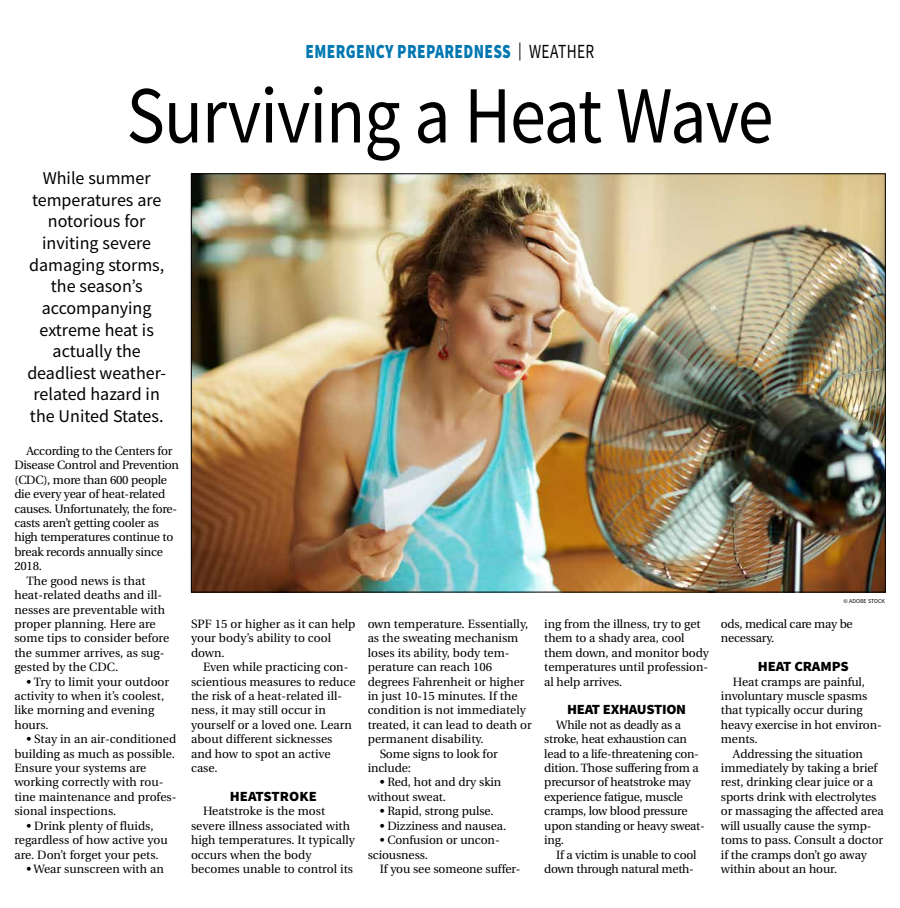
<style>
.page{position:relative;width:900px;height:908px;background:#fff}
.page>*{position:absolute;margin:0;border:0;box-sizing:border-box;transform-origin:0 0}
.t1{font:81px "Source Sans Pro";letter-spacing:-.015em;color:#000;scale:.89 1}
.t2{font:900 20px "Source Sans Pro";letter-spacing:.025em;color:#0077b1;scale:.77 1}
.t3{font:18px/21.6px "Source Sans Pro";color:#000;text-align:center}
.t4{font:900 14px "Source Sans Pro";letter-spacing:-.02em;color:#000;scale:1.05 1}
.t5{font:900 14px "Source Sans Pro";color:#000;scale:1.05 1}
.t6{font:12px/14.4px "Utopia";letter-spacing:-.005em;color:#000}
.t7{font:6px "Source Sans Pro";color:#000}
.s1{font-weight:400;font-size:18px;color:#000}
.s2{font-weight:400;color:#000}
</style>
<div class="page">
<img style="left:193px;top:175px;width:691px;height:415px">
<h2 class="t2" style="left:306px;top:38px;width:377px">EMERGENCY PREPAREDNESS <span class="s1">|</span> <span class="s2">WEATHER</span></h2>
<h1 class="t1" style="left:127px;top:64px;width:728px">Surviving a Heat Wave</h1>
<h3 class="t3" style="left:27px;top:167px;width:140px">While summer temperatures are notorious for inviting severe damaging storms, the season’s accompanying extreme heat is actually the deadliest weather&shy;related hazard in the United States.</h3>
<p class="t6" style="left:26px;top:444px;width:148px">According to the Centers for</p>
<p class="t6" style="left:14px;top:458px;width:166px">Disease Control and Prevention</p>
<p class="t6" style="left:14px;top:472px;width:154px">(CDC), more than 600 people</p>
<p class="t6" style="left:14px;top:487px;width:152px">die every year of heat-related</p>
<p class="t6" style="left:14px;top:501px;width:164px">causes. Unfortunately, the fore-</p>
<p class="t6" style="left:14px;top:516px;width:146px">casts aren’t getting cooler as</p>
<p class="t6" style="left:14px;top:530px;width:160px">high temperatures continue to</p>
<p class="t6" style="left:14px;top:544px;width:150px">break records annually since</p>
<p class="t6" style="left:14px;top:559px;width:29px">2018.</p>
<p class="t6" style="left:26px;top:573px;width:121px">The good news is that</p>
<p class="t6" style="left:14px;top:588px;width:149px">heat-related deaths and ill-</p>
<p class="t6" style="left:14px;top:602px;width:152px">nesses are preventable with</p>
<p class="t6" style="left:14px;top:616px;width:143px">proper planning. Here are</p>
<p class="t6" style="left:14px;top:631px;width:156px">some tips to consider before</p>
<p class="t6" style="left:14px;top:645px;width:152px">the summer arrives, as sug-</p>
<p class="t6" style="left:14px;top:660px;width:105px">gested by the CDC.</p>
<p class="t6" style="left:14px;top:674px;width:156px;text-indent:12px">• Try to limit your outdoor activity to when it’s coolest, like morning and evening hours.</p>
<p class="t6" style="left:14px;top:732px;width:164px;text-indent:12px">• Stay in an air-conditioned building as much as possible.<br>Ensure your systems are working correctly with rou&shy;tine maintenance and profes&shy;sional inspections.</p>
<p class="t6" style="left:14px;top:818px;width:155px;text-indent:12px">• Drink plenty of fluids, regardless of how active you are. Don’t forget your pets.</p>
<p class="t6" style="left:26px;top:861px;width:139px">• Wear sunscreen with an</p>
<p class="t6" style="left:191px;top:616px;width:166px">SPF 15 or higher as it can help your body’s ability to cool down.</p>
<p class="t6" style="left:191px;top:660px;width:166px;text-indent:12px">Even while practicing con&shy;scientious measures to reduce the risk of a heat-related ill&shy;ness, it may still occur in yourself or a loved one. Learn about different sicknesses and how to spot an active case.</p>
<p class="t5" style="left:230px;top:786px;width:84px">HEATSTROKE</p>
<p class="t6" style="left:191px;top:804px;width:165px;text-indent:12px">Heatstroke is the most severe illness associated with high temperatures. It typically occurs when the body becomes unable to control its</p>
<p class="t6" style="left:368px;top:616px;width:162px">own temperature. Essentially,</p>
<p class="t6" style="left:368px;top:631px;width:152px">as the sweating mechanism</p>
<p class="t6" style="left:368px;top:645px;width:143px">loses its ability, body tem-</p>
<p class="t6" style="left:368px;top:660px;width:126px">perature can reach 106</p>
<p class="t6" style="left:368px;top:674px;width:158px">degrees Fahrenheit or higher</p>
<p class="t6" style="left:368px;top:688px;width:151px">in just 10-15 minutes. If the</p>
<p class="t6" style="left:368px;top:703px;width:160px">condition is not immediately</p>
<p class="t6" style="left:368px;top:717px;width:166px">treated, it can lead to death or</p>
<p class="t6" style="left:368px;top:732px;width:118px">permanent disability.</p>
<p class="t6" style="left:380px;top:746px;width:120px">Some signs to look for</p>
<p class="t6" style="left:368px;top:760px;width:45px">include:</p>
<p class="t6" style="left:368px;top:775px;width:135px;text-indent:12px">• Red, hot and dry skin without sweat.</p>
<p class="t6" style="left:380px;top:804px;width:115px">• Rapid, strong pulse.</p>
<p class="t6" style="left:380px;top:818px;width:128px">• Dizziness and nausea.</p>
<p class="t6" style="left:368px;top:832px;width:134px;text-indent:12px">• Confusion or uncon&shy;sciousness.</p>
<p class="t6" style="left:380px;top:861px;width:142px">If you see someone suffer-</p>
<p class="t6" style="left:544px;top:616px;width:166px">ing from the illness, try to get them to a shady area, cool them down, and monitor body temperatures until profession&shy;al help arrives.</p>
<p class="t4" style="left:567px;top:699px;width:115px">HEAT EXHAUSTION</p>
<p class="t6" style="left:544px;top:717px;width:162px;text-indent:12px">While not as deadly as a stroke, heat exhaustion can lead to a life-threatening con&shy;dition. Those suffering from a precursor of heatstroke may experience fatigue, muscle cramps, low blood pressure upon standing or heavy sweat&shy;ing.</p>
<p class="t6" style="left:544px;top:847px;width:154px;text-align:right">If a victim is unable to cool down through natural meth-</p>
<p class="t7" style="left:844px;top:597px;width:43px">© ADOBE STOCK</p>
<p class="t6" style="left:721px;top:616px;width:133px">ods, medical care may be necessary.</p>
<p class="t4" style="left:758px;top:656px;width:88px">HEAT CRAMPS</p>
<p class="t6" style="left:733px;top:674px;width:134px">Heat cramps are painful,</p>
<p class="t6" style="left:721px;top:688px;width:148px">involuntary muscle spasms</p>
<p class="t6" style="left:721px;top:703px;width:143px">that typically occur during</p>
<p class="t6" style="left:721px;top:717px;width:162px">heavy exercise in hot environ-</p>
<p class="t6" style="left:721px;top:732px;width:38px">ments.</p>
<p class="t6" style="left:733px;top:746px;width:132px">Addressing the situation</p>
<p class="t6" style="left:721px;top:760px;width:158px">immediately by taking a brief</p>
<p class="t6" style="left:721px;top:775px;width:154px">rest, drinking clear juice or a</p>
<p class="t6" style="left:721px;top:789px;width:157px">sports drink with electrolytes</p>
<p class="t6" style="left:721px;top:804px;width:164px">or massaging the affected area</p>
<p class="t6" style="left:721px;top:818px;width:152px">will usually cause the symp-</p>
<p class="t6" style="left:721px;top:832px;width:164px">toms to pass. Consult a doctor</p>
<p class="t6" style="left:721px;top:847px;width:148px">if the cramps don’t go away</p>
<p class="t6" style="left:721px;top:861px;width:118px">within about an hour.</p>
</div>
